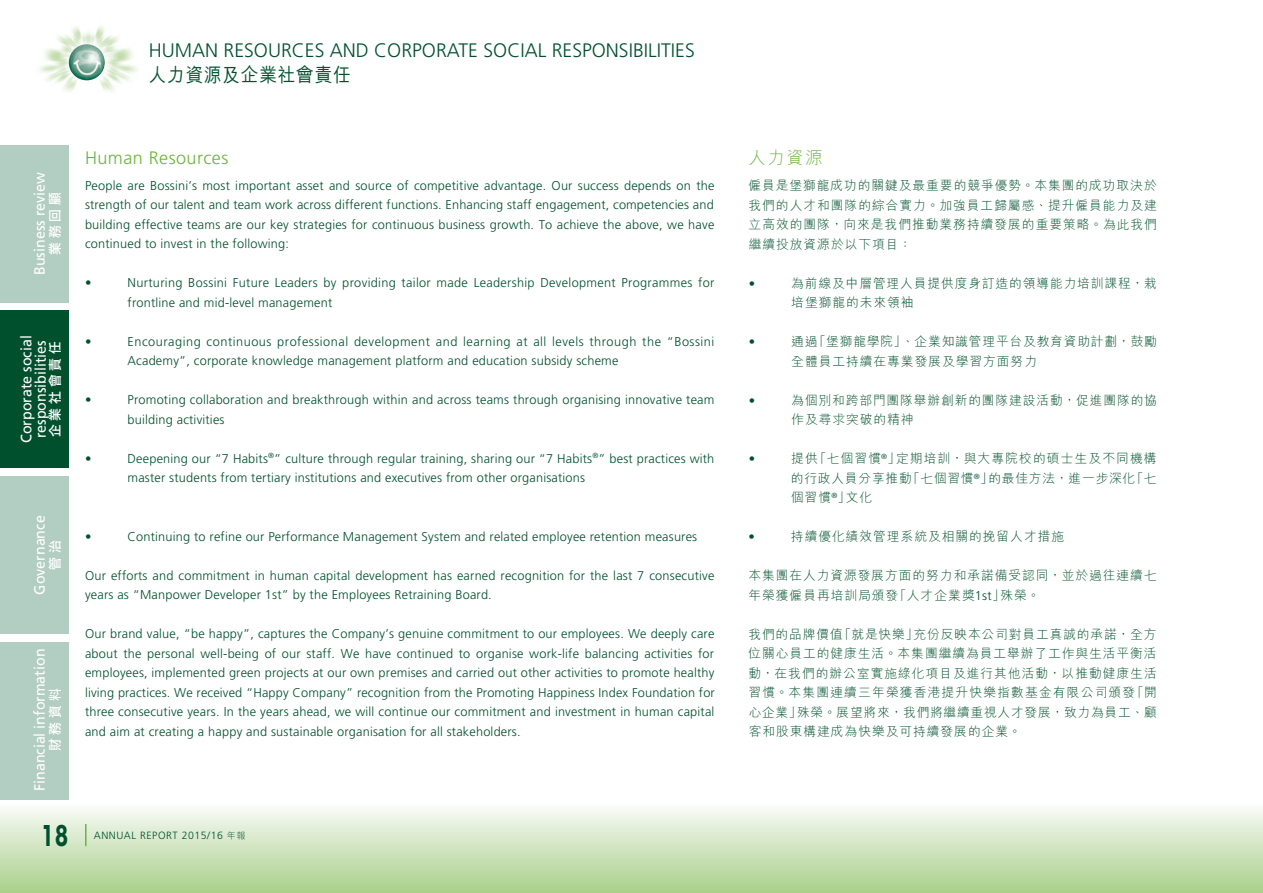
<style>
.page{position:relative;width:1263px;height:893px;background:#fff}
.page>*{position:absolute;margin:0;border:0;box-sizing:border-box;transform-origin:0 0}
.t1{font:600 30px "Bauhaus Std";color:#00502e;scale:.78 1}
.t2{font:300 19.5px "Frutiger LT Std";color:#00502e}
.t3{font:500 19.5px "M Hei HK";letter-spacing:.05em;color:#00502e;scale:.9 1}
.t4{font:300 18px "Frutiger LT Std";letter-spacing:.025em;color:#6cb43f}
.t5{font:300 17.25px "M Hei HK";color:#6cb43f}
.t6{font:15px/14.2px "Frutiger LT Std";color:#fff;text-align:center;scale:.95 1}
.t7{font:13.5px "Li Hei Pro";letter-spacing:.3em;color:#fff;scale:.95 1}
.t8{font:300 12.75px/19.5px "Frutiger LT Std";letter-spacing:.015em;color:#00502e}
.t9{font:300 12.75px/19.5px "M Hei HK";letter-spacing:.075em;color:#00502e}
.t10{font:300 12.75px/19.5px "Frutiger LT Std";letter-spacing:.04em;color:#00502e}
.t11{font:300 10.5px "Frutiger LT Std";letter-spacing:.05em;color:#00502e}
.s1{font-family:"M Hei HK";font-size:9px}
.s2{font-family:"Frutiger LT Std"}
</style>
<div class="page">
<img style="left:39px;top:26px;width:99px;height:66px">
<img style="left:69px;top:44px;width:36px;height:36px;border-radius:18px">
<div style="left:0;top:801px;width:1263px;height:92px;background:linear-gradient(to bottom,#fdfdfd,#a9d08b)"></div>
<hr style="left:85px;top:824px;width:2px;height:22px;background:#6cb43f">
<div style="left:0;top:642px;width:68px;height:157px;background:#b2cdc2"></div>
<div style="left:0;top:476px;width:68px;height:158px;background:#b2cdc2"></div>
<div style="left:0;top:145px;width:68px;height:157px;background:#b2cdc2"></div>
<div style="left:0;top:310px;width:68px;height:158px;background:#00502e"></div>
<h2 class="t2" style="left:149px;top:39px;width:547px">HUMAN RESOURCES AND CORPORATE SOCIAL RESPONSIBILITIES</h2>
<h2 class="t3" style="left:149px;top:60px;width:226px">人力資源及企業社會責任</h2>
<p class="t6" style="left:33px;top:275px;width:110px;rotate:-90deg">Business review</p>
<p class="t7" style="left:48px;top:255px;width:68px;rotate:-90deg">業務回顧</p>
<p class="t6" style="left:19px;top:443px;width:115px;rotate:-90deg">Corporate social responsibilities</p>
<p class="t7" style="left:48px;top:437px;width:103px;rotate:-90deg">企業社會責任</p>
<p class="t6" style="left:33px;top:595px;width:85px;rotate:-90deg">Governance</p>
<p class="t7" style="left:48px;top:570px;width:33px;rotate:-90deg">管治</p>
<p class="t6" style="left:33px;top:791px;width:152px;rotate:-90deg">Financial information</p>
<p class="t7" style="left:48px;top:751px;width:68px;rotate:-90deg">財務資料</p>
<h3 class="t4" style="left:85px;top:147px;width:145px">Human Resources</h3>
<p class="t8" style="left:85px;top:176px;width:631px;text-align:justify">People are Bossini’s most important asset and source of competitive advantage. Our success depends on the strength of our talent and team work across different functions. Enhancing staff engagement, competencies and building effective teams are our key strategies for continuous business growth. To achieve the above, we have continued to invest in the following:</p>
<p class="t8" style="left:85px;top:273px;width:8px">•</p>
<p class="t8" style="left:128px;top:273px;width:588px">Nurturing Bossini Future Leaders by providing tailor made Leadership Development Programmes for frontline and mid-level management</p>
<p class="t8" style="left:85px;top:332px;width:8px">•</p>
<p class="t10" style="left:128px;top:332px;width:588px">Encouraging continuous professional development and learning at all levels through the “Bossini<br>Academy”, corporate knowledge management platform and education subsidy scheme</p>
<p class="t8" style="left:85px;top:390px;width:8px">•</p>
<p class="t8" style="left:128px;top:390px;width:588px">Promoting collaboration and breakthrough within and across teams through organising innovative team building activities</p>
<p class="t8" style="left:85px;top:449px;width:8px">•</p>
<p class="t8" style="left:128px;top:449px;width:588px">Deepening our “7 Habits<sup>®</sup>” culture through regular training, sharing our “7 Habits<sup>®</sup>” best practices with master students from tertiary institutions and executives from other organisations</p>
<p class="t8" style="left:85px;top:527px;width:8px">•</p>
<p class="t8" style="left:128px;top:527px;width:571px">Continuing to refine our Performance Management System and related employee retention measures</p>
<p class="t8" style="left:85px;top:566px;width:631px">Our efforts and commitment in human capital development has earned recognition for the last 7 consecutive years as “Manpower Developer 1st” by the Employees Retraining Board.</p>
<p class="t8" style="left:85px;top:624px;width:631px;text-align:justify">Our brand value, “be happy”, captures the Company’s genuine commitment to our employees. We deeply care about the personal well-being of our staff. We have continued to organise work-life balancing activities for employees, implemented green projects at our own premises and carried out other activities to promote healthy living practices. We received “Happy Company” recognition from the Promoting Happiness Index Foundation for three consecutive years. In the years ahead, we will continue our commitment and investment in human capital and aim at creating a happy and sustainable organisation for all stakeholders.</p>
<h1 class="t1" style="left:42px;top:817px;width:35px">18</h1>
<p class="t11" style="left:94px;top:830px;width:153px">ANNUAL REPORT 2015/16 <span class="s1">年報</span></p>
<h3 class="t5" style="left:748px;top:146px;width:76px">人力資源</h3>
<p class="t9" style="left:748px;top:175px;width:410px;text-align:justify">僱員是堡獅龍成功的關鍵及最重要的競爭優勢。本集團的成功取決於我們的人才和團隊的綜合實力。加強員工歸屬感、提升僱員能力及建立高效的團隊，向來是我們推動業務持續發展的重要策略。為此我們繼續投放資源於以下項目：</p>
<p class="t8" style="left:749px;top:274px;width:8px">•</p>
<p class="t9" style="left:791px;top:273px;width:367px">為前線及中層管理人員提供度身訂造的領導能力培訓課程，栽培堡獅龍的未來領袖</p>
<p class="t8" style="left:749px;top:332px;width:8px">•</p>
<p class="t9" style="left:791px;top:331px;width:367px">通過「堡獅龍學院」、企業知識管理平台及教育資助計劃，鼓勵全體員工持續在專業發展及學習方面努力</p>
<p class="t8" style="left:749px;top:391px;width:8px">•</p>
<p class="t9" style="left:791px;top:390px;width:367px">為個別和跨部門團隊舉辦創新的團隊建設活動，促進團隊的協作及尋求突破的精神</p>
<p class="t8" style="left:749px;top:449px;width:8px">•</p>
<p class="t9" style="left:791px;top:448px;width:367px;text-align:justify">提供「七個習慣<sup>®</sup>」定期培訓，與大專院校的碩士生及不同機構的行政人員分享推動「七個習慣<sup>®</sup>」的最佳方法，進一步深化「七個習慣<sup>®</sup>」文化</p>
<p class="t8" style="left:748px;top:527px;width:8px">•</p>
<p class="t9" style="left:791px;top:526px;width:275px">持續優化績效管理系統及相關的挽留人才措施</p>
<p class="t9" style="left:748px;top:565px;width:410px">本集團在人力資源發展方面的努力和承諾備受認同，並於過往連續七年榮獲僱員再培訓局頒發「人才企業獎<span class="s2">1st</span>」殊榮。</p>
<p class="t9" style="left:748px;top:624px;width:410px;text-align:justify">我們的品牌價值「就是快樂」充份反映本公司對員工真誠的承諾，全方位關心員工的健康生活。本集團繼續為員工舉辦了工作與生活平衡活動，在我們的辦公室實施綠化項目及進行其他活動，以推動健康生活習慣。本集團連續三年榮獲香港提升快樂指數基金有限公司頒發「開心企業」殊榮。展望將來，我們將繼續重視人才發展，致力為員工、顧客和股東構建成為快樂及可持續發展的企業。</p>
</div>
